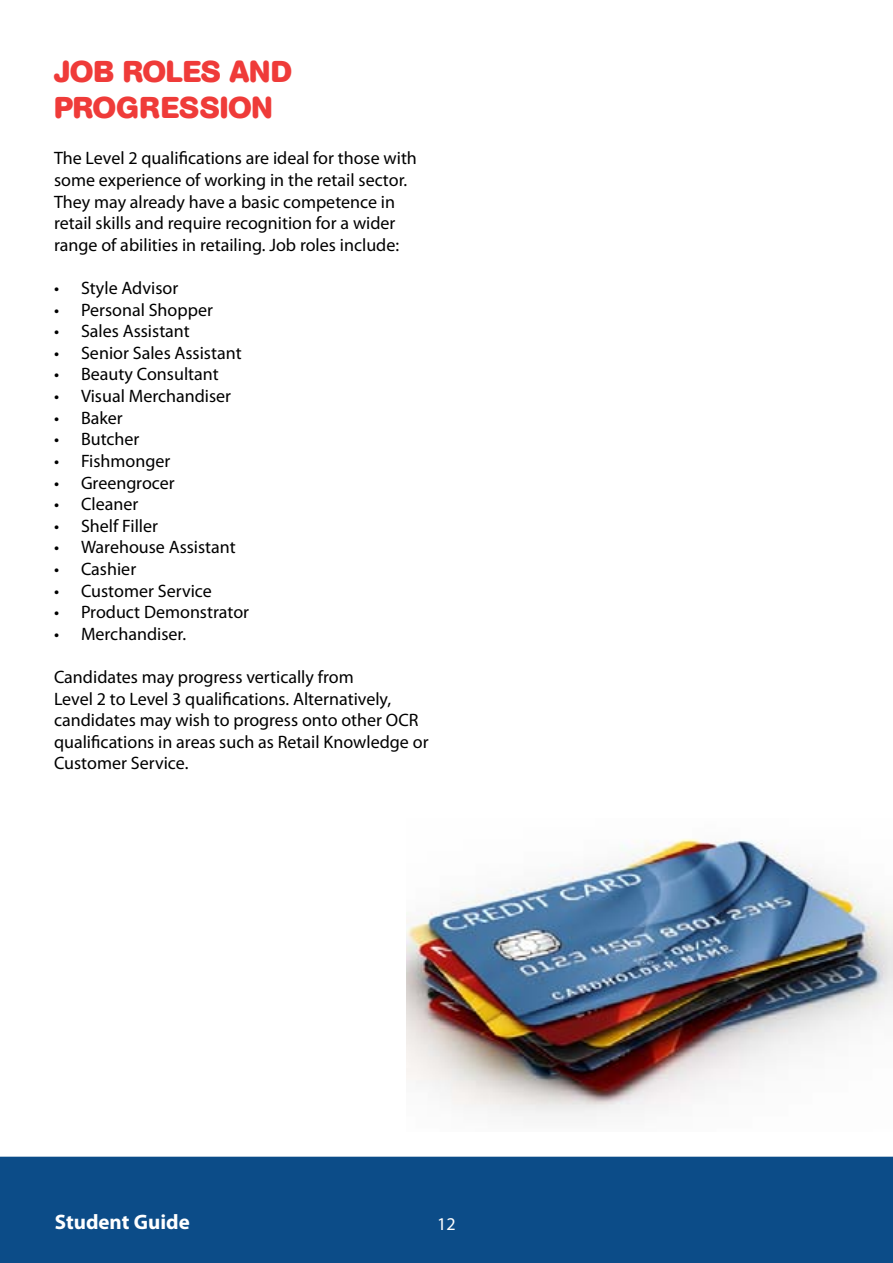
<style>
.page{position:relative;width:893px;height:1263px;background:#fff}
.page>*{position:absolute;margin:0;border:0;box-sizing:border-box;transform-origin:0 0}
.t1{font:700 30px/36px "AG Book Rounded";color:#ef3b39}
.t2{font:700 21px "Myriad Pro";color:#fff}
.t3{font:18px/21.6px "Myriad Pro";color:#000}
.t4{font:18px "Myriad Pro";color:#fff}
</style>
<div class="page">
<div style="left:0;top:1157px;width:893px;height:106px;background:#0c4c88"></div>
<img style="left:406px;top:838px;width:487px;height:279px">
<h1 class="t1" style="left:54px;top:54px;width:240px">JOB ROLES AND<br>PROGRESSION</h1>
<p class="t3" style="left:54px;top:147px;width:364px">The Level 2 qualifications are ideal for those with some experience of working in the retail sector.<br>They may already have a basic competence in retail skills and require recognition for a wider range of abilities in retailing. Job roles include:</p>
<p class="t3" style="left:54px;top:277px;width:126px">• Style Advisor</p>
<p class="t3" style="left:54px;top:299px;width:160px">• Personal Shopper</p>
<p class="t3" style="left:54px;top:320px;width:137px">• Sales Assistant</p>
<p class="t3" style="left:54px;top:342px;width:189px">• Senior Sales Assistant</p>
<p class="t3" style="left:54px;top:363px;width:166px">• Beauty Consultant</p>
<p class="t3" style="left:54px;top:385px;width:179px">• Visual Merchandiser</p>
<p class="t3" style="left:54px;top:407px;width:70px">• Baker</p>
<p class="t3" style="left:54px;top:428px;width:87px">• Butcher</p>
<p class="t3" style="left:54px;top:450px;width:118px">• Fishmonger</p>
<p class="t3" style="left:54px;top:471px;width:122px">• Greengrocer</p>
<p class="t3" style="left:54px;top:493px;width:86px">• Cleaner</p>
<p class="t3" style="left:54px;top:515px;width:106px">• Shelf Filler</p>
<p class="t3" style="left:54px;top:536px;width:183px">• Warehouse Assistant</p>
<p class="t3" style="left:54px;top:558px;width:84px">• Cashier</p>
<p class="t3" style="left:54px;top:579px;width:159px">• Customer Service</p>
<p class="t3" style="left:54px;top:601px;width:197px">• Product Demonstrator</p>
<p class="t3" style="left:54px;top:623px;width:134px">• Merchandiser.</p>
<p class="t3" style="left:54px;top:666px;width:376px">Candidates may progress vertically from<br>Level 2 to Level 3 qualifications. Alternatively, candidates may wish to progress onto other OCR qualifications in areas such as Retail Knowledge or Customer Service.</p>
<p class="t2" style="left:55px;top:1208px;width:136px">Student Guide</p>
<p class="t4" style="left:437px;top:1212px;width:20px">12</p>
</div>
